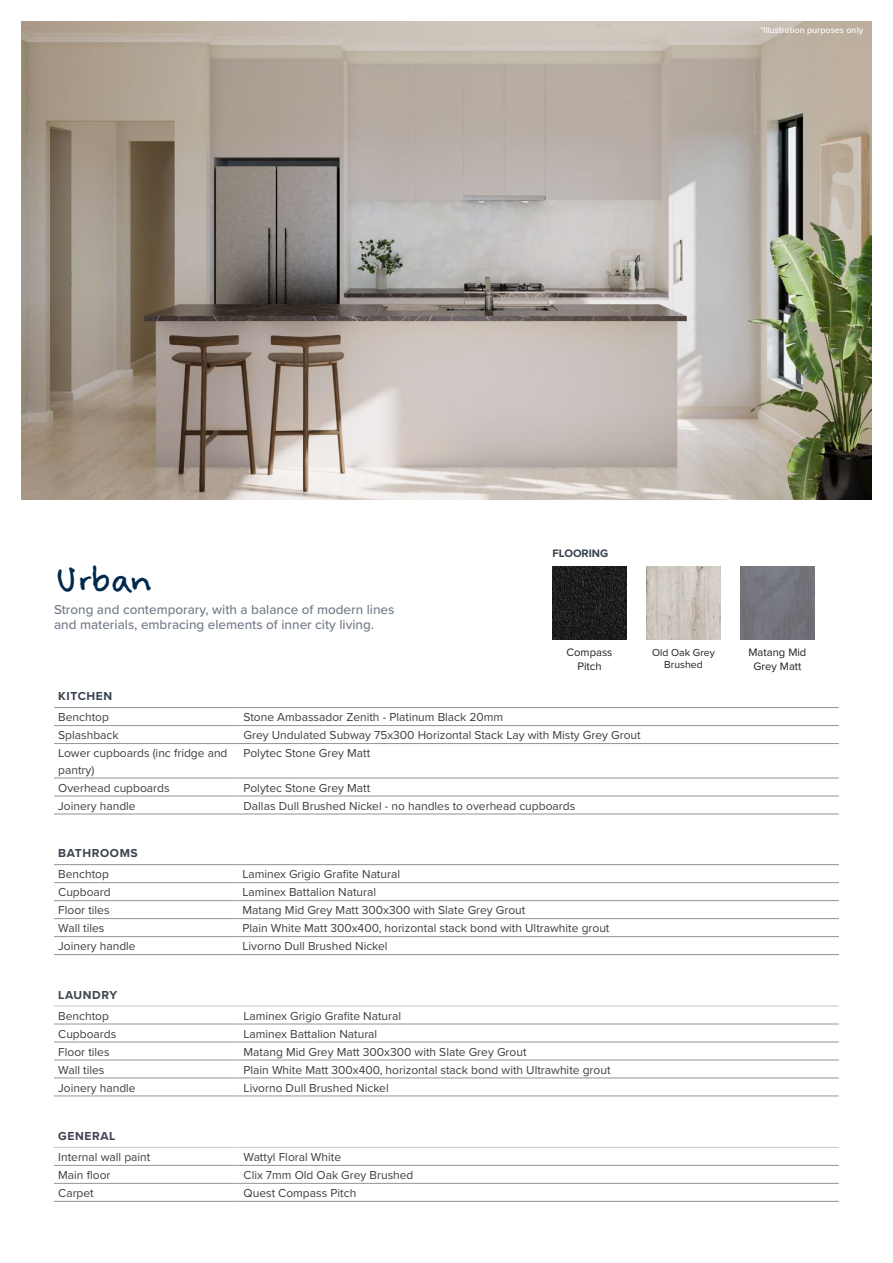
<style>
.page{position:relative;width:893px;height:1263px;background:#fff}
.page>*{position:absolute;margin:0;border:0;box-sizing:border-box;transform-origin:0 0}
.Bodytext{font:45px "Felt Tip Woman";letter-spacing:-.05em;color:#00294e}
.product_name_8pt{font:500 13.5px/15px "Proxima Nova";color:#747d8a}
.table_text{font:12px/16.5px "Proxima Nova";color:#3e3e3f}
.t1{font:700 12px "Proxima Nova";letter-spacing:.05em;color:#3e434d}
.t2{font:700 12px "Proxima Nova";letter-spacing:.05em;color:#3c434d}
.t3{font:700 12px "Proxima Nova";letter-spacing:.05em;color:#39434e}
.t4{font:11.25px/13.5px "Proxima Nova";color:#231f20;text-align:center}
.t5{font:700 11.25px "Proxima Nova";color:#39434e}
.t6{font:10.5px/12px "Proxima Nova";color:#231f20;text-align:center}
.heading{font:500 9px "Proxima Nova";color:#fff}
</style>
<div class="page">
<img style="left:553px;top:567px;width:73px;height:73px">
<img style="left:647px;top:567px;width:73px;height:73px">
<img style="left:741px;top:567px;width:73px;height:73px">
<img style="left:21px;top:21px;width:851px;height:479px">
<hr style="left:54px;top:725px;width:185px;height:1px;background:#939598">
<hr style="left:239px;top:725px;width:600px;height:1px;background:#939598">
<hr style="left:54px;top:743px;width:185px;height:1px;background:#939598">
<hr style="left:239px;top:743px;width:600px;height:1px;background:#939598">
<hr style="left:54px;top:778px;width:185px;height:1px;background:#939598">
<hr style="left:239px;top:778px;width:600px;height:1px;background:#939598">
<hr style="left:54px;top:796px;width:185px;height:1px;background:#939598">
<hr style="left:239px;top:796px;width:600px;height:1px;background:#939598">
<hr style="left:54px;top:707px;width:185px;height:1px;background:#949091">
<hr style="left:239px;top:707px;width:600px;height:1px;background:#949091">
<hr style="left:54px;top:814px;width:185px;height:1px;background:#949091">
<hr style="left:239px;top:814px;width:600px;height:1px;background:#949091">
<hr style="left:54px;top:882px;width:184px;height:1px;background:#939598">
<hr style="left:238px;top:882px;width:601px;height:1px;background:#939598">
<hr style="left:54px;top:900px;width:184px;height:1px;background:#939598">
<hr style="left:238px;top:900px;width:601px;height:1px;background:#939598">
<hr style="left:54px;top:918px;width:184px;height:1px;background:#939598">
<hr style="left:238px;top:918px;width:601px;height:1px;background:#939598">
<hr style="left:54px;top:936px;width:184px;height:1px;background:#939598">
<hr style="left:238px;top:936px;width:601px;height:1px;background:#939598">
<hr style="left:54px;top:954px;width:184px;height:1px;background:#949091">
<hr style="left:238px;top:954px;width:601px;height:1px;background:#949091">
<hr style="left:54px;top:864px;width:184px;height:1px;background:#949091">
<hr style="left:238px;top:864px;width:601px;height:1px;background:#949091">
<svg style="left:54px;top:1005px;width:785px;height:1px"></svg>
<hr style="left:54px;top:1078px;width:185px;height:1px;background:#939598">
<hr style="left:54px;top:1096px;width:185px;height:1px;background:#939598">
<hr style="left:54px;top:1024px;width:185px;height:1px;background:#939598">
<hr style="left:54px;top:1042px;width:185px;height:1px;background:#939598">
<hr style="left:54px;top:1060px;width:185px;height:1px;background:#939598">
<hr style="left:54px;top:1006px;width:185px;height:1px;background:#c7c8ca">
<hr style="left:239px;top:1006px;width:600px;height:1px;background:#c7c8ca">
<hr style="left:239px;top:1024px;width:600px;height:1px;background:#939598">
<hr style="left:239px;top:1042px;width:600px;height:1px;background:#939598">
<hr style="left:239px;top:1060px;width:600px;height:1px;background:#939598">
<hr style="left:239px;top:1078px;width:600px;height:1px;background:#939598">
<hr style="left:239px;top:1096px;width:600px;height:1px;background:#939598">
<hr style="left:54px;top:1183px;width:185px;height:1px;background:#939598">
<hr style="left:239px;top:1183px;width:600px;height:1px;background:#939598">
<hr style="left:54px;top:1165px;width:185px;height:1px;background:#939598">
<hr style="left:239px;top:1165px;width:600px;height:1px;background:#939598">
<hr style="left:54px;top:1147px;width:185px;height:1px;background:#c7c8ca">
<hr style="left:239px;top:1147px;width:600px;height:1px;background:#c7c8ca">
<hr style="left:54px;top:1201px;width:185px;height:1px;background:#949091">
<hr style="left:239px;top:1201px;width:600px;height:1px;background:#949091">
<p class="heading" style="left:760px;top:23px;width:104px">*Illustration purposes only</p>
<p class="Bodytext" style="left:54px;top:554px;width:100px">Urban</p>
<p class="product_name_8pt" style="left:54px;top:601px;width:342px">Strong and contemporary, with a balance of modern lines and materials, embracing elements of inner city living.</p>
<p class="t5" style="left:552px;top:545px;width:57px">FLOORING</p>
<p class="t4" style="left:566px;top:645px;width:47px">Compass<br>Pitch</p>
<p class="t6" style="left:652px;top:646px;width:64px">Old Oak Grey<br>Brushed</p>
<p class="t4" style="left:748px;top:645px;width:59px">Matang Mid<br>Grey Matt</p>
<p class="t3" style="left:58px;top:687px;width:55px">KITCHEN</p>
<p class="table_text" style="left:58px;top:708px;width:52px">Benchtop</p>
<p class="table_text" style="left:244px;top:708px;width:261px">Stone Ambassador Zenith - Platinum Black 20mm</p>
<p class="table_text" style="left:58px;top:726px;width:62px">Splashback</p>
<p class="table_text" style="left:244px;top:726px;width:399px">Grey Undulated Subway 75x300 Horizontal Stack Lay with Misty Grey Grout</p>
<p class="table_text" style="left:58px;top:744px;width:171px">Lower cupboards (inc fridge and pantry)</p>
<p class="table_text" style="left:244px;top:744px;width:128px">Polytec Stone Grey Matt</p>
<p class="table_text" style="left:58px;top:779px;width:113px">Overhead cupboards</p>
<p class="table_text" style="left:244px;top:779px;width:128px">Polytec Stone Grey Matt</p>
<p class="table_text" style="left:58px;top:797px;width:79px">Joinery handle</p>
<p class="table_text" style="left:244px;top:797px;width:333px">Dallas Dull Brushed Nickel - no handles to overhead cupboards</p>
<p class="t2" style="left:58px;top:844px;width:81px">BATHROOMS</p>
<p class="table_text" style="left:58px;top:866px;width:52px">Benchtop</p>
<p class="table_text" style="left:242px;top:866px;width:159px">Laminex Grigio Grafite Natural</p>
<p class="table_text" style="left:58px;top:883px;width:54px">Cupboard</p>
<p class="table_text" style="left:242px;top:883px;width:135px">Laminex Battalion Natural</p>
<p class="table_text" style="left:58px;top:901px;width:53px">Floor tiles</p>
<p class="table_text" style="left:242px;top:901px;width:284px">Matang Mid Grey Matt 300x300 with Slate Grey Grout</p>
<p class="table_text" style="left:58px;top:919px;width:48px">Wall tiles</p>
<p class="table_text" style="left:242px;top:919px;width:369px">Plain White Matt 300x400, horizontal stack bond with Ultrawhite grout</p>
<p class="table_text" style="left:58px;top:937px;width:79px">Joinery handle</p>
<p class="table_text" style="left:242px;top:937px;width:147px">Livorno Dull Brushed Nickel</p>
<p class="t1" style="left:58px;top:985px;width:61px">LAUNDRY</p>
<p class="table_text" style="left:58px;top:1007px;width:52px">Benchtop</p>
<p class="table_text" style="left:244px;top:1007px;width:159px">Laminex Grigio Grafite Natural</p>
<p class="table_text" style="left:58px;top:1025px;width:60px">Cupboards</p>
<p class="table_text" style="left:244px;top:1025px;width:135px">Laminex Battalion Natural</p>
<p class="table_text" style="left:58px;top:1043px;width:53px">Floor tiles</p>
<p class="table_text" style="left:244px;top:1043px;width:284px">Matang Mid Grey Matt 300x300 with Slate Grey Grout</p>
<p class="table_text" style="left:58px;top:1061px;width:48px">Wall tiles</p>
<p class="table_text" style="left:244px;top:1061px;width:369px">Plain White Matt 300x400, horizontal stack bond with Ultrawhite grout</p>
<p class="table_text" style="left:58px;top:1079px;width:79px">Joinery handle</p>
<p class="table_text" style="left:244px;top:1079px;width:147px">Livorno Dull Brushed Nickel</p>
<p class="t1" style="left:58px;top:1127px;width:59px">GENERAL</p>
<p class="table_text" style="left:58px;top:1148px;width:94px">Internal wall paint</p>
<p class="table_text" style="left:244px;top:1148px;width:99px">Wattyl Floral White</p>
<p class="table_text" style="left:58px;top:1166px;width:54px">Main floor</p>
<p class="table_text" style="left:244px;top:1166px;width:171px">Clix 7mm Old Oak Grey Brushed</p>
<p class="table_text" style="left:58px;top:1184px;width:37px">Carpet</p>
<p class="table_text" style="left:244px;top:1184px;width:114px">Quest Compass Pitch</p>
</div>
